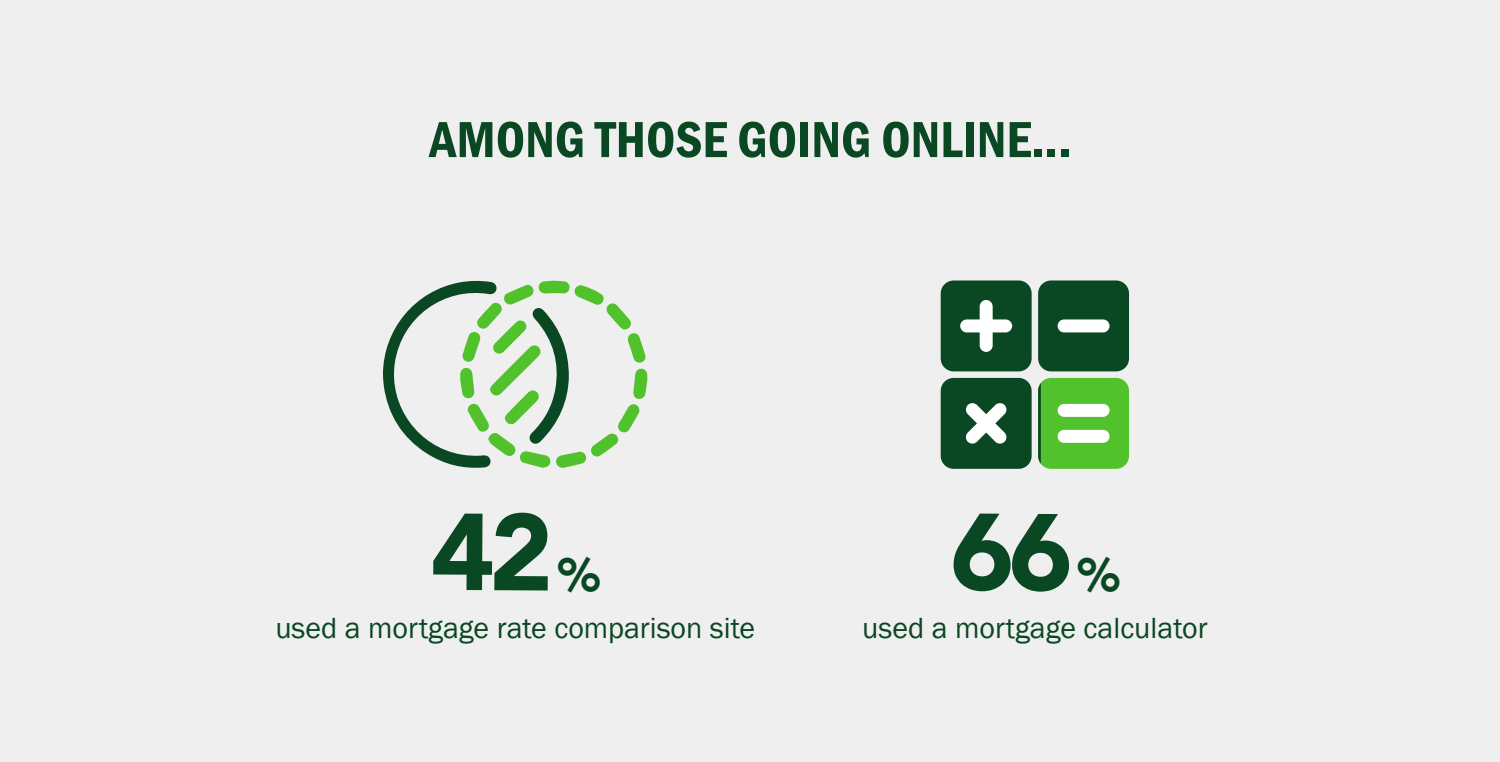
<style>
.page{position:relative;width:1500px;height:762px;background:#efefef}
.page>*{position:absolute;margin:0;border:0;box-sizing:border-box;transform-origin:0 0}
.t1{font:900 108px "Avenir";color:#0a4723}
.t2{font:600 condensed 52.5px "Franklin Gothic";color:#0a4723}
.t3{font:900 46.65px "Avenir";color:#0a4723}
.t4{font:30px "Franklin Gothic";color:#0a4723}
</style>
<div class="page">
<svg style="left:383px;top:280px;width:265px;height:188px"></svg>
<div style="left:941px;top:280px;width:91px;height:91px;background:#0a4723;border-radius:13px"></div>
<svg style="left:960px;top:300px;width:52px;height:52px"></svg>
<div style="left:941px;top:378px;width:91px;height:91px;background:#0a4723;border-radius:13px"></div>
<svg style="left:966px;top:403px;width:41px;height:41px"></svg>
<div style="left:1038px;top:280px;width:91px;height:91px;background:#0a4723;border-radius:13px"></div>
<div style="left:1058px;top:319px;width:52px;height:13px;background:#fff;border-radius:6px"></div>
<div style="left:1038px;top:378px;width:91px;height:91px;background:#52c22c;border-radius:13px"></div>
<div style="left:1058px;top:404px;width:52px;height:13px;background:#fff;border-radius:6px"></div>
<div style="left:1058px;top:430px;width:52px;height:13px;background:#fff;border-radius:6px"></div>
<svg style="left:1038px;top:383px;width:3px;height:81px"></svg>
<h2 class="t2" style="left:430px;top:104px;width:643px">AMONG THOSE GOING ONLINE...</h2>
<h1 class="t1" style="left:431px;top:460px;width:125px">42</h1>
<h3 class="t3" style="left:558px;top:534px;width:44px">%</h3>
<p class="t4" style="left:275px;top:609px;width:481px">used a mortgage rate comparison site</p>
<h1 class="t1" style="left:950px;top:460px;width:125px">66</h1>
<h3 class="t3" style="left:1077px;top:534px;width:44px">%</h3>
<p class="t4" style="left:862px;top:609px;width:347px">used a mortgage calculator</p>
</div>
